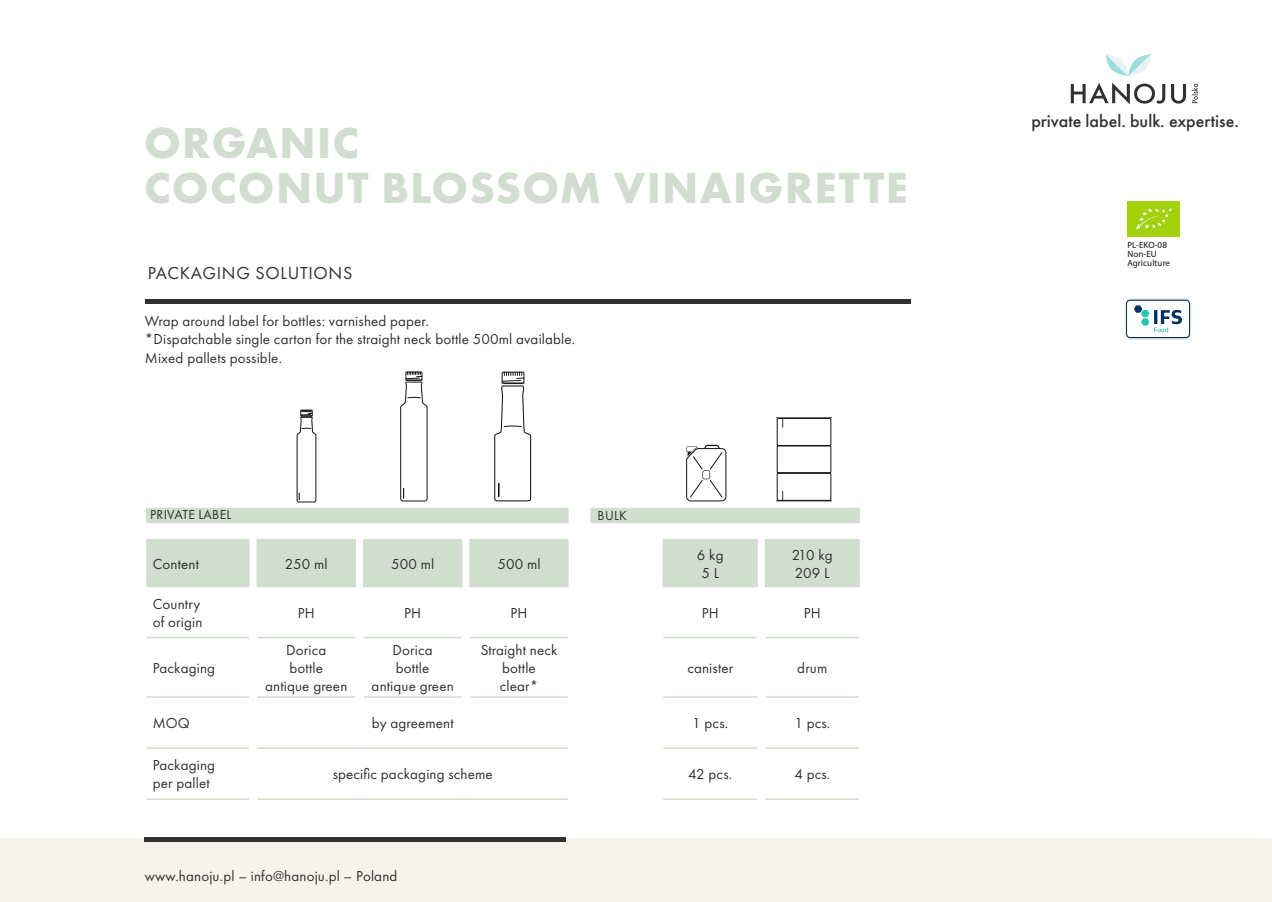
<style>
.page{position:relative;width:1272px;height:902px;background:#fff}
.page>*{position:absolute;margin:0;border:0;box-sizing:border-box;transform-origin:0 0}
.t1{font:700 45px/45px "Futura PT";letter-spacing:.03em;color:#d1ddcf}
.t2{font:500 18px "Futura PT";color:#313130}
.t3{font:18px "Futura PT";letter-spacing:.04em;color:#313130}
.t4{font:15px/18px "Futura PT";letter-spacing:.01em;color:#313130;text-align:center}
.t5{font:13.5px "Futura PT";letter-spacing:.02em;color:#313130}
.t6{font:9px/9px "Myriad Pro";letter-spacing:.01em;color:#131413}
</style>
<div class="page">
<div style="left:0;top:838px;width:1271px;height:63px;background:#f6f3ec"></div>
<svg style="left:147px;top:508px;width:711px;height:78px;fill:#d1ddcf"></svg>
<hr style="left:363px;top:585px;width:99px;height:2px;background:#d1ddcf">
<hr style="left:256px;top:539px;width:100px;height:1px;background:#d1ddcf">
<hr style="left:256px;top:540px;width:2px;height:45px;background:#d1ddcf">
<hr style="left:256px;top:585px;width:100px;height:2px;background:#d1ddcf">
<hr style="left:147px;top:539px;width:102px;height:1px;background:#d1ddcf">
<hr style="left:248px;top:540px;width:1px;height:45px;background:#d1ddcf">
<hr style="left:146px;top:540px;width:1px;height:45px;background:#d1ddcf">
<hr style="left:469px;top:539px;width:99px;height:1px;background:#d1ddcf">
<hr style="left:567px;top:540px;width:1px;height:45px;background:#d1ddcf">
<hr style="left:469px;top:585px;width:99px;height:2px;background:#d1ddcf">
<hr style="left:662px;top:539px;width:95px;height:1px;background:#d1ddcf">
<hr style="left:662px;top:540px;width:2px;height:45px;background:#d1ddcf">
<hr style="left:756px;top:540px;width:1px;height:45px;background:#d1ddcf">
<hr style="left:590px;top:507px;width:65px;height:2px;background:#d1ddcf">
<svg style="left:590px;top:509px;width:2px;height:12px"></svg>
<hr style="left:663px;top:507px;width:94px;height:2px;background:#d1ddcf">
<svg style="left:757px;top:507px;width:8px;height:2px"></svg>
<hr style="left:765px;top:507px;width:94px;height:2px;background:#d1ddcf">
<svg style="left:858px;top:509px;width:1px;height:12px"></svg>
<hr style="left:590px;top:521px;width:65px;height:2px;background:#d1ddcf">
<hr style="left:663px;top:521px;width:94px;height:2px;background:#d1ddcf">
<svg style="left:757px;top:521px;width:8px;height:2px"></svg>
<hr style="left:765px;top:521px;width:94px;height:2px;background:#d1ddcf">
<hr style="left:662px;top:585px;width:95px;height:2px;background:#d1ddcf">
<hr style="left:663px;top:636px;width:94px;height:2px;background:#d1ddcf">
<hr style="left:663px;top:696px;width:94px;height:1px;background:#d1ddcf">
<hr style="left:663px;top:747px;width:94px;height:1px;background:#d1ddcf">
<hr style="left:663px;top:798px;width:94px;height:1px;background:#d1ddcf">
<hr style="left:765px;top:636px;width:94px;height:2px;background:#d1ddcf">
<hr style="left:765px;top:696px;width:94px;height:1px;background:#d1ddcf">
<hr style="left:765px;top:747px;width:94px;height:1px;background:#d1ddcf">
<hr style="left:765px;top:798px;width:94px;height:1px;background:#d1ddcf">
<hr style="left:764px;top:539px;width:95px;height:1px;background:#d1ddcf">
<hr style="left:764px;top:540px;width:2px;height:45px;background:#d1ddcf">
<hr style="left:858px;top:540px;width:1px;height:45px;background:#d1ddcf">
<hr style="left:764px;top:585px;width:95px;height:2px;background:#d1ddcf">
<hr style="left:147px;top:585px;width:102px;height:2px;background:#d1ddcf">
<hr style="left:147px;top:636px;width:102px;height:2px;background:#d1ddcf">
<hr style="left:147px;top:696px;width:102px;height:1px;background:#d1ddcf">
<hr style="left:147px;top:747px;width:102px;height:1px;background:#d1ddcf">
<hr style="left:147px;top:798px;width:102px;height:1px;background:#d1ddcf">
<hr style="left:257px;top:798px;width:98px;height:1px;background:#d1ddcf">
<hr style="left:364px;top:798px;width:97px;height:1px;background:#d1ddcf">
<hr style="left:470px;top:798px;width:98px;height:1px;background:#d1ddcf">
<hr style="left:257px;top:636px;width:98px;height:2px;background:#d1ddcf">
<hr style="left:257px;top:696px;width:98px;height:1px;background:#d1ddcf">
<hr style="left:257px;top:747px;width:98px;height:1px;background:#d1ddcf">
<hr style="left:364px;top:747px;width:97px;height:1px;background:#d1ddcf">
<hr style="left:470px;top:747px;width:98px;height:1px;background:#d1ddcf">
<hr style="left:364px;top:636px;width:97px;height:2px;background:#d1ddcf">
<hr style="left:364px;top:696px;width:97px;height:1px;background:#d1ddcf">
<hr style="left:470px;top:636px;width:98px;height:2px;background:#d1ddcf">
<hr style="left:470px;top:696px;width:98px;height:1px;background:#d1ddcf">
<svg style="left:654px;top:507px;width:9px;height:16px"></svg>
<hr style="left:146px;top:507px;width:103px;height:2px;background:#d1ddcf">
<svg style="left:146px;top:509px;width:1px;height:12px"></svg>
<hr style="left:257px;top:507px;width:98px;height:2px;background:#d1ddcf">
<hr style="left:470px;top:507px;width:98px;height:2px;background:#d1ddcf">
<svg style="left:567px;top:509px;width:1px;height:12px"></svg>
<hr style="left:146px;top:521px;width:103px;height:2px;background:#d1ddcf">
<svg style="left:248px;top:507px;width:10px;height:16px"></svg>
<hr style="left:257px;top:521px;width:98px;height:2px;background:#d1ddcf">
<svg style="left:354px;top:507px;width:117px;height:79px"></svg>
<hr style="left:470px;top:521px;width:98px;height:2px;background:#d1ddcf">
<hr style="left:145px;top:299px;width:766px;height:4px;background:#313130">
<svg style="left:297px;top:410px;width:19px;height:92px"></svg>
<svg style="left:400px;top:371px;width:27px;height:130px"></svg>
<svg style="left:494px;top:371px;width:37px;height:130px"></svg>
<div style="left:777px;top:418px;width:54px;height:28px;border:1px solid #131413"></div>
<div style="left:777px;top:445px;width:54px;height:28px;border:1px solid #131413"></div>
<div style="left:777px;top:473px;width:54px;height:27px;border:1px solid #131413"></div>
<hr style="left:776px;top:417px;width:55px;height:1px;background:#131413">
<hr style="left:777px;top:445px;width:53px;height:1px;background:#131413">
<hr style="left:777px;top:472px;width:53px;height:1px;background:#131413">
<hr style="left:776px;top:500px;width:55px;height:1px;background:#131413">
<svg style="left:686px;top:445px;width:40px;height:56px"></svg>
<hr style="left:144px;top:837px;width:421px;height:4px;background:#313130">
<svg style="left:1105px;top:54px;width:45px;height:22px"></svg>
<svg style="left:1070px;top:83px;width:115px;height:21px"></svg>
<svg style="left:1191px;top:84px;width:6px;height:19px"></svg>
<img style="left:1125px;top:298px;width:66px;height:42px">
<div style="left:1126px;top:300px;width:63px;height:37px;background:#fff;border-radius:4px"></div>
<div style="left:1126px;top:300px;width:63px;height:37px;border:1px solid #003160;border-radius:4px"></div>
<svg style="left:1134px;top:305px;width:47px;height:27px"></svg>
<img style="left:1127px;top:202px;width:51px;height:34px">
<h1 class="t1" style="left:144px;top:119px;width:765px">ORGANIC<br>COCONUT BLOSSOM VINAIGRETTE</h1>
<p class="t3" style="left:148px;top:262px;width:206px">PACKAGING SOLUTIONS</p>
<p class="t4" style="left:145px;top:312px;width:432px;text-align:left">Wrap around label for bottles: varnished paper.<br>*Dispatchable single carton for the straight neck bottle 500ml available.<br>Mixed pallets possible.</p>
<p class="t5" style="left:150px;top:506px;width:83px">PRIVATE LABEL</p>
<p class="t5" style="left:597px;top:507px;width:31px">BULK</p>
<p class="t4" style="left:153px;top:554px;width:48px">Content</p>
<p class="t4" style="left:285px;top:554px;width:44px">250 ml</p>
<p class="t4" style="left:391px;top:554px;width:45px">500 ml</p>
<p class="t4" style="left:497px;top:554px;width:45px">500 ml</p>
<p class="t4" style="left:697px;top:545px;width:28px">6 kg<br>5 L</p>
<p class="t4" style="left:791px;top:545px;width:42px;text-align:left">210 kg<br>209 L</p>
<p class="t4" style="left:153px;top:594px;width:51px;text-align:left">Country of origin</p>
<p class="t4" style="left:298px;top:603px;width:18px">PH</p>
<p class="t4" style="left:404px;top:603px;width:18px">PH</p>
<p class="t4" style="left:510px;top:603px;width:18px">PH</p>
<p class="t4" style="left:701px;top:603px;width:18px">PH</p>
<p class="t4" style="left:803px;top:603px;width:18px">PH</p>
<p class="t4" style="left:153px;top:659px;width:64px">Packaging</p>
<p class="t4" style="left:265px;top:641px;width:84px">Dorica<br>bottle<br>antique green</p>
<p class="t4" style="left:371px;top:641px;width:84px">Dorica<br>bottle<br>antique green</p>
<p class="t4" style="left:480px;top:641px;width:78px">Straight neck bottle<br>clear*</p>
<p class="t4" style="left:687px;top:659px;width:47px">canister</p>
<p class="t4" style="left:797px;top:659px;width:32px">drum</p>
<p class="t4" style="left:153px;top:714px;width:39px">MOQ</p>
<p class="t4" style="left:371px;top:714px;width:83px">by agreement</p>
<p class="t4" style="left:692px;top:714px;width:37px">1 pcs.</p>
<p class="t4" style="left:794px;top:714px;width:37px">1 pcs.</p>
<p class="t4" style="left:153px;top:756px;width:64px;text-align:left">Packaging per pallet</p>
<p class="t4" style="left:333px;top:765px;width:161px">specific packaging scheme</p>
<p class="t4" style="left:688px;top:765px;width:45px">42 pcs.</p>
<p class="t4" style="left:794px;top:765px;width:37px">4 pcs.</p>
<p class="t4" style="left:145px;top:866px;width:254px">www.hanoju.pl – info@hanoju.pl – Poland</p>
<p class="t2" style="left:1031px;top:110px;width:209px">private label. bulk. expertise.</p>
<p class="t6" style="left:1127px;top:240px;width:44px">PL-EKO-08<br>Non-EU<br>Agriculture</p>
</div>
